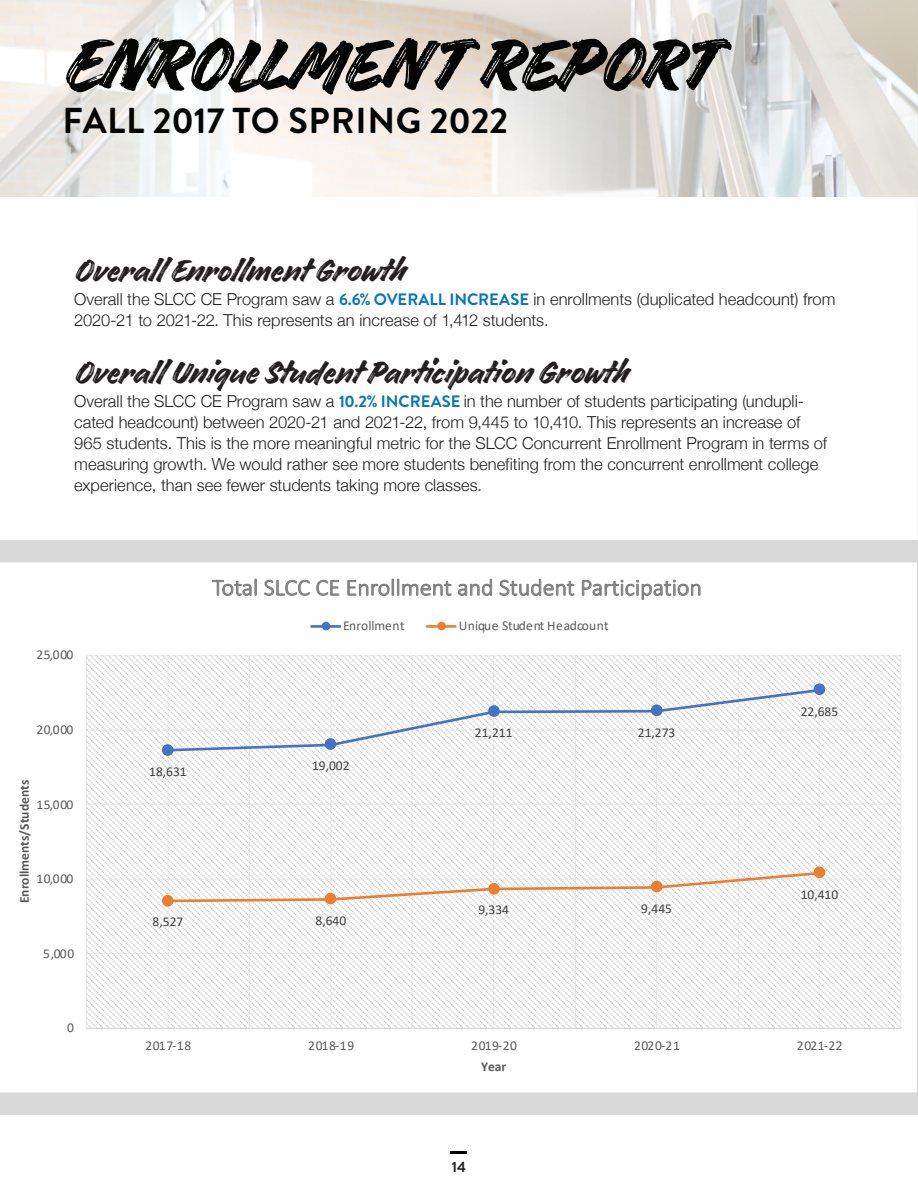
<style>
.page{position:relative;width:918px;height:1188px;background:#fff}
.page>*{position:absolute;margin:0;border:0;box-sizing:border-box;transform-origin:0 0}
.Heading_1{font:85.5px "Handelson Two";letter-spacing:-.005em;color:#040503}
.Heading_3{font:36px "Handelson Two";color:#231f20}
.Heading_2{font:700 36px "Brandon Grotesque";letter-spacing:.015em;color:#040503}
.t1{font:300 23.55px "Calibri";color:#7f7f7f}
.Body{font:300 16.5px/21px "Helvetica Neue";color:#231f20}
.t2{font:700 15px "Brandon Grotesque";color:#231f20}
.t3{font:13.5px "Calibri";letter-spacing:.03em;color:#595959}
.t4{font:13.5px "Calibri";color:#404040}
.t5{font:700 13.5px "Calibri";color:#595959}
.t6{font:13.5px "Calibri";letter-spacing:-.005em;color:#595959}
.s1{font-family:"Brandon Grotesque";font-weight:700;color:#0675bb}
</style>
<div class="page">
<svg style="left:451px;top:1151px;width:16px;height:2px"></svg>
<div style="left:0;top:540px;width:918px;height:574px;background:#d8d9d8"></div>
<img style="left:0;top:0;width:918px;height:196px">
<svg style="left:0;top:562px;width:917px;height:531px;background:#f7f7f7"></svg>
<svg style="left:917px;top:63px;width:1px;height:134px"></svg>
<p class="Heading_1" style="left:62px;top:17px;width:654px">ENROLLMENT REPORT</p>
<p class="Heading_2" style="left:63px;top:95px;width:447px">FALL 2017 TO SPRING 2022</p>
<p class="Heading_3" style="left:74px;top:250px;width:332px">Overall Enrollment Growth</p>
<p class="Body" style="left:74px;top:287px;width:763px">Overall the SLCC CE Program saw a <span class="s1">6.6% OVERALL INCREASE</span> in enrollments (duplicated headcount) from<br>2020-21 to 2021-22. This represents an increase of 1,412 students.</p>
<p class="Heading_3" style="left:74px;top:352px;width:555px">Overall Unique Student Participation Growth</p>
<p class="Body" style="left:74px;top:390px;width:754px">Overall the SLCC CE Program saw a <span class="s1">10.2% INCREASE</span> in the number of students participating (undupli&shy;cated headcount) between 2020-21 and 2021-22, from 9,445 to 10,410. This represents an increase of 965 students. This is the more meaningful metric for the SLCC Concurrent Enrollment Program in terms of measuring growth. We would rather see more students benefiting from the concurrent enrollment college experience, than see fewer students taking more classes.</p>
<p class="t3" style="left:36px;top:646px;width:38px">25,000</p>
<p class="t3" style="left:36px;top:720px;width:38px">20,000</p>
<p class="t5" style="left:15px;top:903px;width:125px;rotate:-90deg">Enrollments/Students</p>
<p class="t3" style="left:36px;top:795px;width:38px">15,000</p>
<p class="t3" style="left:36px;top:869px;width:38px">10,000</p>
<p class="t3" style="left:43px;top:944px;width:32px">5,000</p>
<p class="t3" style="left:67px;top:1018px;width:8px">0</p>
<p class="t1" style="left:212px;top:573px;width:491px">Total SLCC CE Enrollment and Student Participation</p>
<p class="t6" style="left:343px;top:616px;width:63px">Enrollment</p>
<p class="t3" style="left:459px;top:616px;width:152px">Unique Student Headcount</p>
<p class="t4" style="left:149px;top:762px;width:39px">18,631</p>
<p class="t4" style="left:312px;top:757px;width:39px">19,002</p>
<p class="t4" style="left:153px;top:913px;width:32px">8,527</p>
<p class="t4" style="left:316px;top:911px;width:32px">8,640</p>
<p class="t4" style="left:475px;top:724px;width:39px">21,211</p>
<p class="t4" style="left:638px;top:723px;width:39px">21,273</p>
<p class="t4" style="left:478px;top:901px;width:32px">9,334</p>
<p class="t4" style="left:641px;top:899px;width:32px">9,445</p>
<p class="t4" style="left:801px;top:702px;width:39px">22,685</p>
<p class="t4" style="left:801px;top:885px;width:39px">10,410</p>
<p class="t3" style="left:145px;top:1036px;width:47px">2017-18</p>
<p class="t3" style="left:308px;top:1036px;width:47px">2018-19</p>
<p class="t3" style="left:471px;top:1036px;width:47px">2019-20</p>
<p class="t3" style="left:634px;top:1036px;width:47px">2020-21</p>
<p class="t3" style="left:797px;top:1036px;width:47px">2021-22</p>
<p class="t5" style="left:481px;top:1057px;width:27px">Year</p>
<p class="t2" style="left:452px;top:1156px;width:16px">14</p>
</div>
